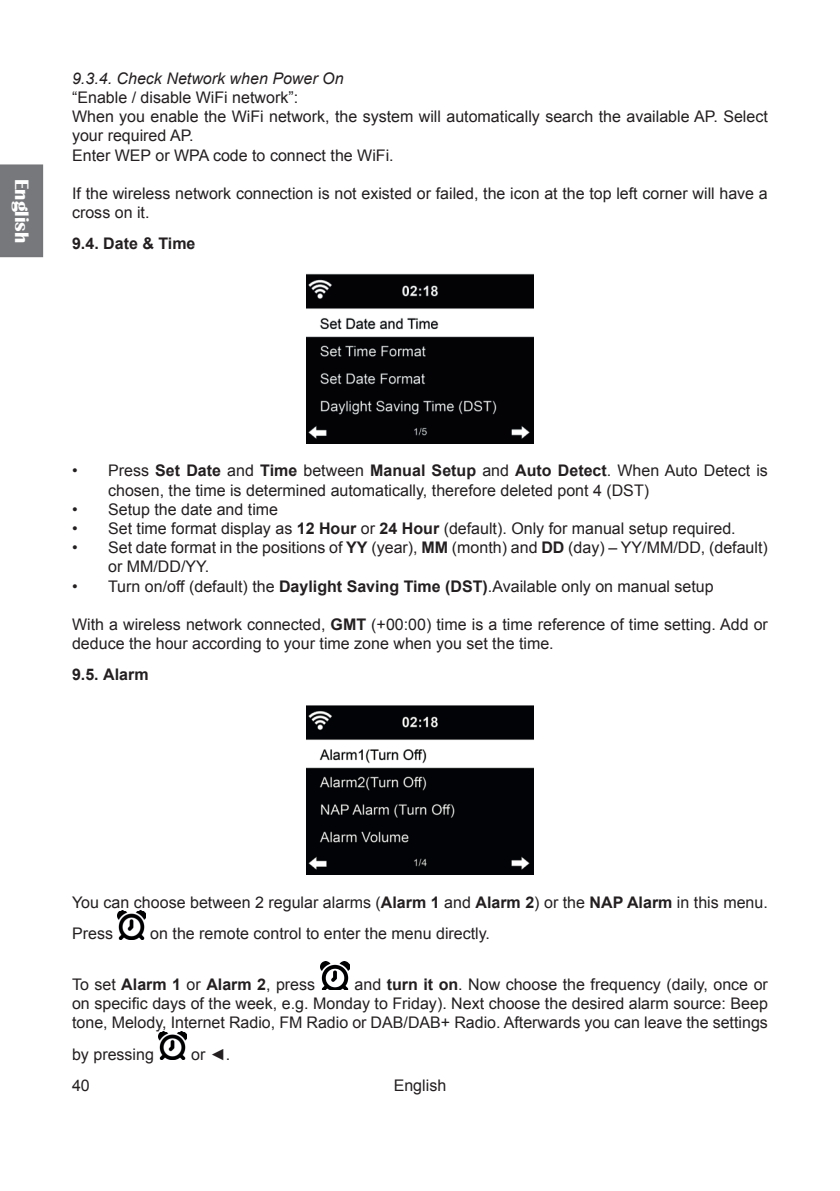
<style>
.page{position:relative;width:840px;height:1191px;background:#fff}
.page>*{position:absolute;margin:0;border:0;box-sizing:border-box;transform-origin:0 0}
.t1{font:700 20px "Britannic";color:#fff}
.t2{font:16px/19.2px "Arial";color:#231f20}
.t3{font:italic 16px "Arial";color:#231f20}
.t4{font:700 16px "Arial";color:#231f20}
.s1{font-weight:700}
</style>
<div class="page">
<div style="left:0;top:164px;width:43px;height:93px;background:#76787b"></div>
<img style="left:306px;top:274px;width:227px;height:169px">
<img style="left:306px;top:705px;width:227px;height:169px">
<img style="left:117px;top:911px;width:29px;height:28px">
<img style="left:320px;top:961px;width:29px;height:29px">
<img style="left:158px;top:1032px;width:29px;height:28px">
<p class="t1" style="left:33px;top:178px;width:66px;rotate:90deg">English</p>
<p class="t3" style="left:72px;top:68px;width:273px">9.3.4. Check Network when Power On</p>
<p class="t2" style="left:72px;top:88px;width:697px">“Enable / disable WiFi network”:<br>When you enable the WiFi network, the system will automatically search the available AP. Select your required AP.<br>Enter WEP or WPA code to connect the WiFi.</p>
<p class="t2" style="left:72px;top:184px;width:696px">If the wireless network connection is not existed or failed, the icon at the top left corner will have a cross on it.</p>
<p class="t4" style="left:72px;top:232px;width:125px">9.4. Date &amp; Time</p>
<p class="t2" style="left:108px;top:461px;width:661px;text-indent:-36px">• Press <span class="s1">Set Date</span> and <span class="s1">Time</span> between <span class="s1">Manual Setup</span> and <span class="s1">Auto Detect</span>. When Auto Detect is chosen, the time is determined automatically, therefore deleted pont 4 (DST)</p>
<p class="t2" style="left:72px;top:500px;width:207px">• Setup the date and time</p>
<p class="t2" style="left:72px;top:519px;width:664px">• Set time format display as <span class="s1">12 Hour</span> or <span class="s1">24 Hour</span> (default). Only for manual setup required.</p>
<p class="t2" style="left:108px;top:538px;width:661px;text-indent:-36px">• Set date format in the positions of <span class="s1">YY</span> (year), <span class="s1">MM</span> (month) and <span class="s1">DD</span> (day) – YY/MM/DD, (default) or MM/DD/YY.</p>
<p class="t2" style="left:72px;top:576px;width:642px">• Turn on/off (default) the <span class="s1">Daylight Saving Time (DST)</span>.Available only on manual setup</p>
<p class="t2" style="left:72px;top:615px;width:697px">With a wireless network connected, <span class="s1">GMT</span> (+00:00) time is a time reference of time setting. Add or deduce the hour according to your time zone when you set the time.</p>
<p class="t4" style="left:72px;top:663px;width:78px">9.5. Alarm</p>
<p class="t2" style="left:72px;top:886px;width:697px;line-height:31.6px">You can choose between 2 regular alarms (<span class="s1">Alarm 1</span> and <span class="s1">Alarm 2</span>) or the <span class="s1">NAP Alarm</span> in this menu.<br>Press</p>
<p class="t2" style="left:150px;top:924px;width:341px">on the remote control to enter the menu directly.</p>
<p class="t2" style="left:72px;top:975px;width:244px">To set <span class="s1">Alarm 1</span> or <span class="s1">Alarm 2</span>, press</p>
<p class="t2" style="left:72px;top:975px;width:697px;text-align:justify;text-indent:282px">and <span class="s1">turn it on</span>. Now choose the frequency (daily, once or on specific days of the week, e.g. Monday to Friday). Next choose the desired alarm source: Beep tone, Melody, Internet Radio, FM Radio or DAB/DAB+ Radio. Afterwards you can leave the settings</p>
<p class="t2" style="left:72px;top:1044px;width:83px">by pressing</p>
<p class="t2" style="left:191px;top:1044px;width:40px">or ◄.</p>
<p class="t2" style="left:72px;top:1075px;width:19px">40</p>
<p class="t2" style="left:393px;top:1075px;width:54px">English</p>
</div>
